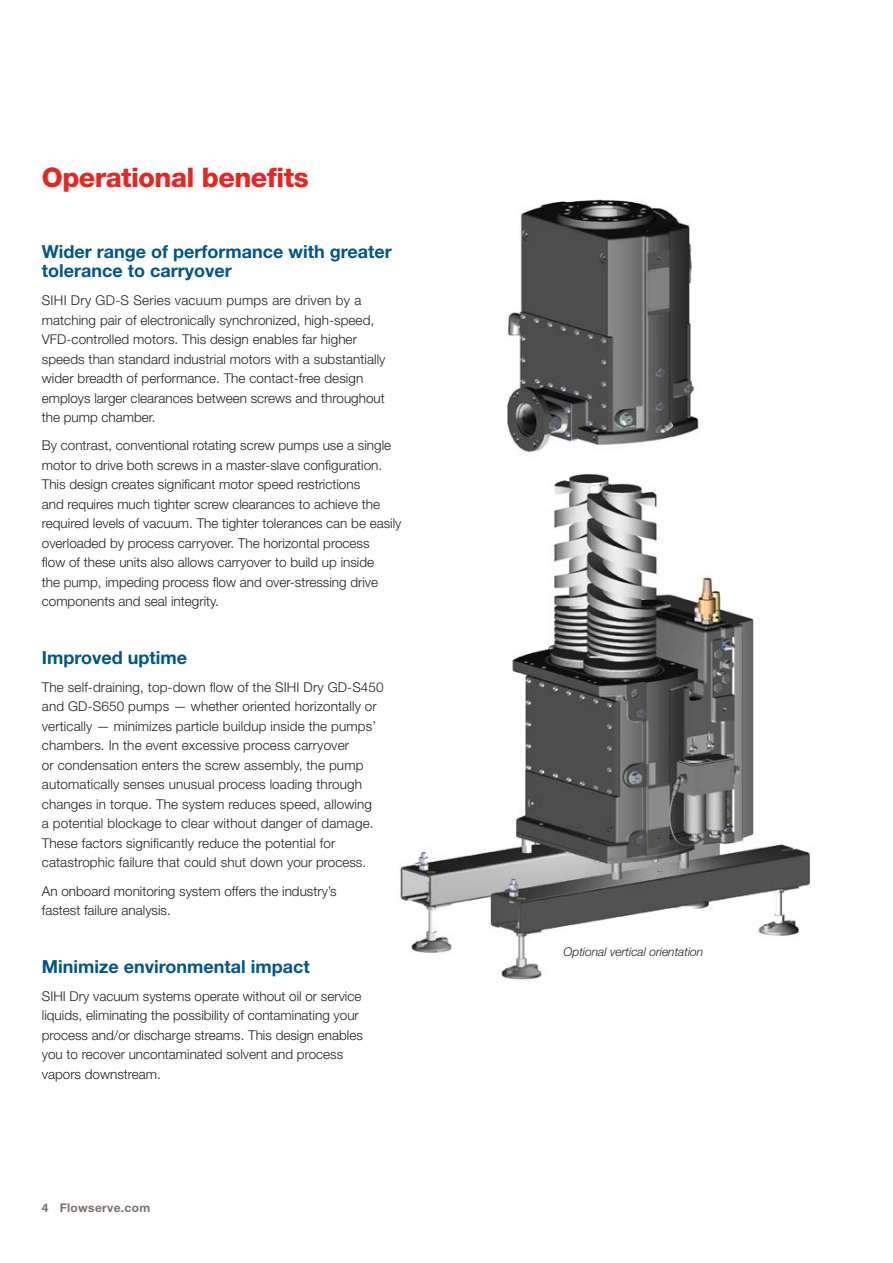
<style>
.page{position:relative;width:893px;height:1263px;background:#fff}
.page>*{position:absolute;margin:0;border:0;box-sizing:border-box;transform-origin:0 0}
.Headline_Level_1__re{font:800 27px "Helvetica Neue LT Std";letter-spacing:-.02em;color:#e72621}
.Subhead_Level_1__blu{font:700 18px/19.5px "Helvetica Neue LT Std";color:#00568a}
.Body_copy{font:300 13.5px/19.5px "Helvetica Neue LT Std";color:#231f20}
.t1{font:italic 300 12px "Helvetica Neue LT Std";color:#231f20}
.t2{font:700 12px "Helvetica Neue LT Std";letter-spacing:.025em;color:#79716c}
</style>
<div class="page">
<hr style="left:892px;top:0;width:1px;height:623px;background:#e7e5e3">
<img style="left:400px;top:199px;width:411px;height:781px">
<p class="Headline_Level_1__re" style="left:42px;top:161px;width:268px">Operational benefits</p>
<p class="Subhead_Level_1__blu" style="left:42px;top:241px;width:351px">Wider range of performance with greater tolerance to carryover</p>
<p class="Body_copy" style="left:42px;top:290px;width:345px">SIHI Dry GD-S Series vacuum pumps are driven by a matching pair of electronically synchronized, high-speed, VFD-controlled motors. This design enables far higher speeds than standard industrial motors with a substantially wider breadth of performance. The contact-free design employs larger clearances between screws and throughout the pump chamber.</p>
<p class="Body_copy" style="left:42px;top:435px;width:361px">By contrast, conventional rotating screw pumps use a single motor to drive both screws in a master-slave configuration.<br>This design creates significant motor speed restrictions<br>and requires much tighter screw clearances to achieve the required levels of vacuum. The tighter tolerances can be easily overloaded by process carryover. The horizontal process<br>flow of these units also allows carryover to build up inside<br>the pump, impeding process flow and over-stressing drive components and seal integrity.</p>
<p class="Subhead_Level_1__blu" style="left:42px;top:647px;width:147px">Improved uptime</p>
<p class="Body_copy" style="left:42px;top:677px;width:343px">The self-draining, top-down flow of the SIHI Dry GD-S450 and GD-S650 pumps — whether oriented horizontally or vertically — minimizes particle buildup inside the pumps’ chambers. In the event excessive process carryover<br>or condensation enters the screw assembly, the pump automatically senses unusual process loading through changes in torque. The system reduces speed, allowing<br>a potential blockage to clear without danger of damage.<br>These factors significantly reduce the potential for catastrophic failure that could shut down your process.</p>
<p class="Body_copy" style="left:42px;top:881px;width:296px">An onboard monitoring system offers the industry’s fastest failure analysis.</p>
<p class="Subhead_Level_1__blu" style="left:42px;top:956px;width:269px">Minimize environmental impact</p>
<p class="Body_copy" style="left:42px;top:986px;width:323px">SIHI Dry vacuum systems operate without oil or service liquids, eliminating the possibility of contaminating your process and/or discharge streams. This design enables you to recover uncontaminated solvent and process vapors downstream.</p>
<p class="t2" style="left:42px;top:1200px;width:110px">4 Flowserve.com</p>
<p class="t1" style="left:564px;top:945px;width:141px">Optional vertical orientation</p>
</div>
